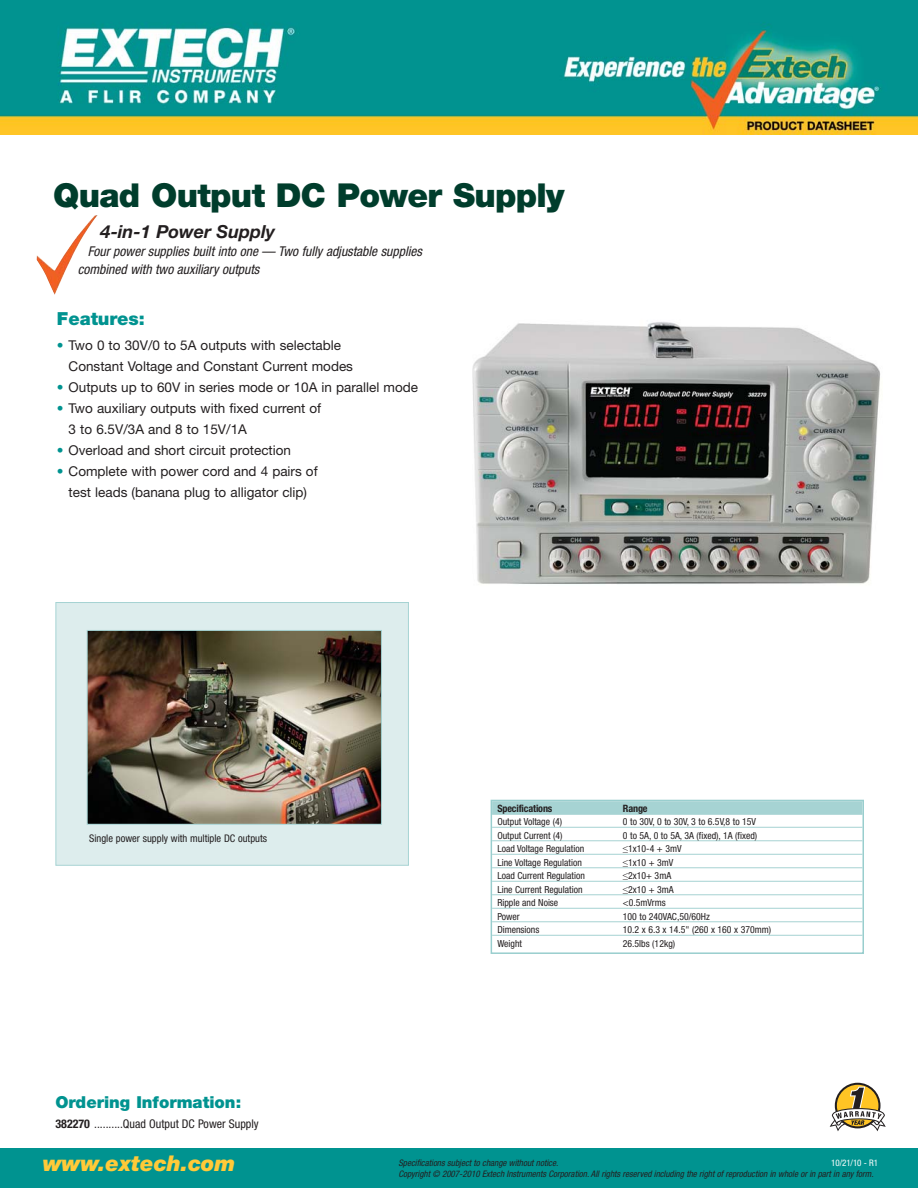
<style>
.page{position:relative;width:918px;height:1188px;background:#fff}
.page>*{position:absolute;margin:0;border:0;box-sizing:border-box;transform-origin:0 0}
.t1{font:900 33px "Helvetica Neue LT";letter-spacing:-.02em;color:#003d2c}
.t2{font:italic 900 21.75px "Helvetica Neue LT";color:#ffca38}
.t3{font:italic 700 18px "Helvetica Neue LT";color:#231f20}
.t4{font:900 18px "Helvetica Neue LT";color:#009390}
.t5{font:900 16.5px "Helvetica Neue LT";color:#009390}
.t6{font:13.5px/21px "Helvetica Neue LT";color:#231f20}
.t7{font:italic condensed 13.5px/18px "Helvetica Neue LT";color:#231f20}
.t8{font:condensed 12px "Helvetica Neue LT";color:#231f20}
.t9{font:condensed 10.5px "Helvetica Neue LT";color:#231f20}
.t10{font:700 condensed 10.2px "Helvetica Neue LT";letter-spacing:-.015em;color:#231f20}
.t11{font:condensed 9.75px "Helvetica Neue LT";color:#231f20}
.t12{font:italic condensed 9px "Helvetica Neue LT";color:#231f20}
.t13{font:condensed 9px "Helvetica Neue LT";letter-spacing:-.01em;color:#fff}
.s1{color:#009390}
.s2{font-weight:700}
</style>
<div class="page">
<div style="left:0;top:1148px;width:918px;height:40px;background:#009390"></div>
<div style="left:56px;top:603px;width:352px;height:262px;background:#ddeded"></div>
<div style="left:56px;top:602px;width:353px;height:264px;border:1px solid #a6d3d3"></div>
<img style="left:89px;top:632px;width:291px;height:191px">
<div style="left:87px;top:630px;width:295px;height:195px;border:1px solid #a6d3d3"></div>
<svg style="left:830px;top:1083px;width:56px;height:48px"></svg>
<img style="left:37px;top:215px;width:61px;height:80px">
<img style="left:472px;top:322px;width:408px;height:262px">
<div style="left:491px;top:800px;width:373px;height:154px;border:2px solid #99cece"></div>
<div style="left:492px;top:801px;width:370px;height:14px;background:#a6d3d3"></div>
<hr style="left:492px;top:827px;width:370px;height:1px;background:#a6d3d3">
<hr style="left:492px;top:840px;width:370px;height:1px;background:#a6d3d3">
<hr style="left:492px;top:854px;width:370px;height:1px;background:#a6d3d3">
<hr style="left:492px;top:867px;width:370px;height:1px;background:#a6d3d3">
<hr style="left:492px;top:881px;width:370px;height:1px;background:#a6d3d3">
<hr style="left:492px;top:894px;width:370px;height:1px;background:#a6d3d3">
<hr style="left:492px;top:908px;width:370px;height:1px;background:#a6d3d3">
<hr style="left:492px;top:921px;width:370px;height:1px;background:#a6d3d3">
<hr style="left:492px;top:935px;width:370px;height:1px;background:#a6d3d3">
<img style="left:0;top:0;width:918px;height:135px">
<h1 class="t1" style="left:53px;top:184px;width:513px">Quad Output DC Power Supply</h1>
<h3 class="t3" style="left:101px;top:225px;width:176px">4-in-1 Power Supply</h3>
<h3 class="t7" style="left:78px;top:243px;width:346px;text-indent:10px">Four power supplies built into one — Two fully adjustable supplies combined with two auxiliary outputs</h3>
<h3 class="t4" style="left:57px;top:312px;width:90px">Features:</h3>
<h3 class="t6" style="left:69px;top:336px;width:286px;text-indent:-12px"><span class="s1">•</span> Two 0 to 30V/0 to 5A outputs with selectable<br>Constant Voltage and Constant Current modes</h3>
<h3 class="t6" style="left:57px;top:378px;width:363px"><span class="s1">•</span> Outputs up to 60V in series mode or 10A in parallel mode</h3>
<h3 class="t6" style="left:69px;top:399px;width:254px;text-indent:-12px"><span class="s1">•</span> Two auxiliary outputs with fixed current of<br>3 to 6.5V/3A and 8 to 15V/1A</h3>
<h3 class="t6" style="left:57px;top:441px;width:236px"><span class="s1">•</span> Overload and short circuit protection</h3>
<h3 class="t6" style="left:57px;top:462px;width:262px;text-align:center"><span class="s1">•</span> Complete with power cord and 4 pairs of test leads (banana plug to alligator clip)</h3>
<p class="t9" style="left:89px;top:835px;width:179px">Single power supply with multiple DC outputs</p>
<h3 class="t5" style="left:55px;top:1096px;width:187px">Ordering Information:</h3>
<p class="t8" style="left:55px;top:1119px;width:205px"><span class="s2">382270</span> ..........Quad Output DC Power Supply</p>
<p class="t10" style="left:497px;top:804px;width:57px">Specifications</p>
<p class="t10" style="left:623px;top:804px;width:26px">Range</p>
<p class="t11" style="left:497px;top:818px;width:66px">Output Voltage (4)</p>
<p class="t11" style="left:623px;top:818px;width:135px">0 to 30V, 0 to 30V, 3 to 6.5V,8 to 15V</p>
<p class="t11" style="left:497px;top:832px;width:67px">Output Current (4)</p>
<p class="t11" style="left:623px;top:832px;width:136px">0 to 5A, 0 to 5A, 3A (fixed), 1A (fixed)</p>
<p class="t11" style="left:497px;top:845px;width:88px">Load Voltage Regulation</p>
<p class="t11" style="left:623px;top:845px;width:60px">≤1x10-4 + 3mV</p>
<p class="t11" style="left:497px;top:859px;width:86px">Line Voltage Regulation</p>
<p class="t11" style="left:623px;top:859px;width:52px">≤1x10 + 3mV</p>
<p class="t11" style="left:497px;top:872px;width:89px">Load Current Regulation</p>
<p class="t11" style="left:623px;top:872px;width:50px">≤2x10+ 3mA</p>
<p class="t11" style="left:497px;top:886px;width:87px">Line Current Regulation</p>
<p class="t11" style="left:623px;top:886px;width:52px">≤2x10 + 3mA</p>
<p class="t11" style="left:497px;top:899px;width:62px">Ripple and Noise</p>
<p class="t11" style="left:623px;top:899px;width:44px">&lt;0.5mVrms</p>
<p class="t11" style="left:497px;top:913px;width:24px">Power</p>
<p class="t11" style="left:623px;top:913px;width:88px">100 to 240VAC,50/60Hz</p>
<p class="t11" style="left:497px;top:926px;width:44px">Dimensions</p>
<p class="t11" style="left:623px;top:926px;width:150px">10.2 x 6.3 x 14.5" (260 x 160 x 370mm)</p>
<p class="t11" style="left:497px;top:940px;width:26px">Weight</p>
<p class="t11" style="left:623px;top:940px;width:54px">26.5lbs (12kg)</p>
<h2 class="t2" style="left:43px;top:1156px;width:194px">www.extech.com</h2>
<p class="t12" style="left:398px;top:1160px;width:161px">Specifications subject to change without notice.</p>
<p class="t13" style="left:831px;top:1160px;width:48px">10/21/10 - R1</p>
<p class="t12" style="left:398px;top:1171px;width:477px">Copyright © 2007-2010 Extech Instruments Corporation. All rights reserved including the right of reproduction in whole or in part in any form.</p>
</div>
